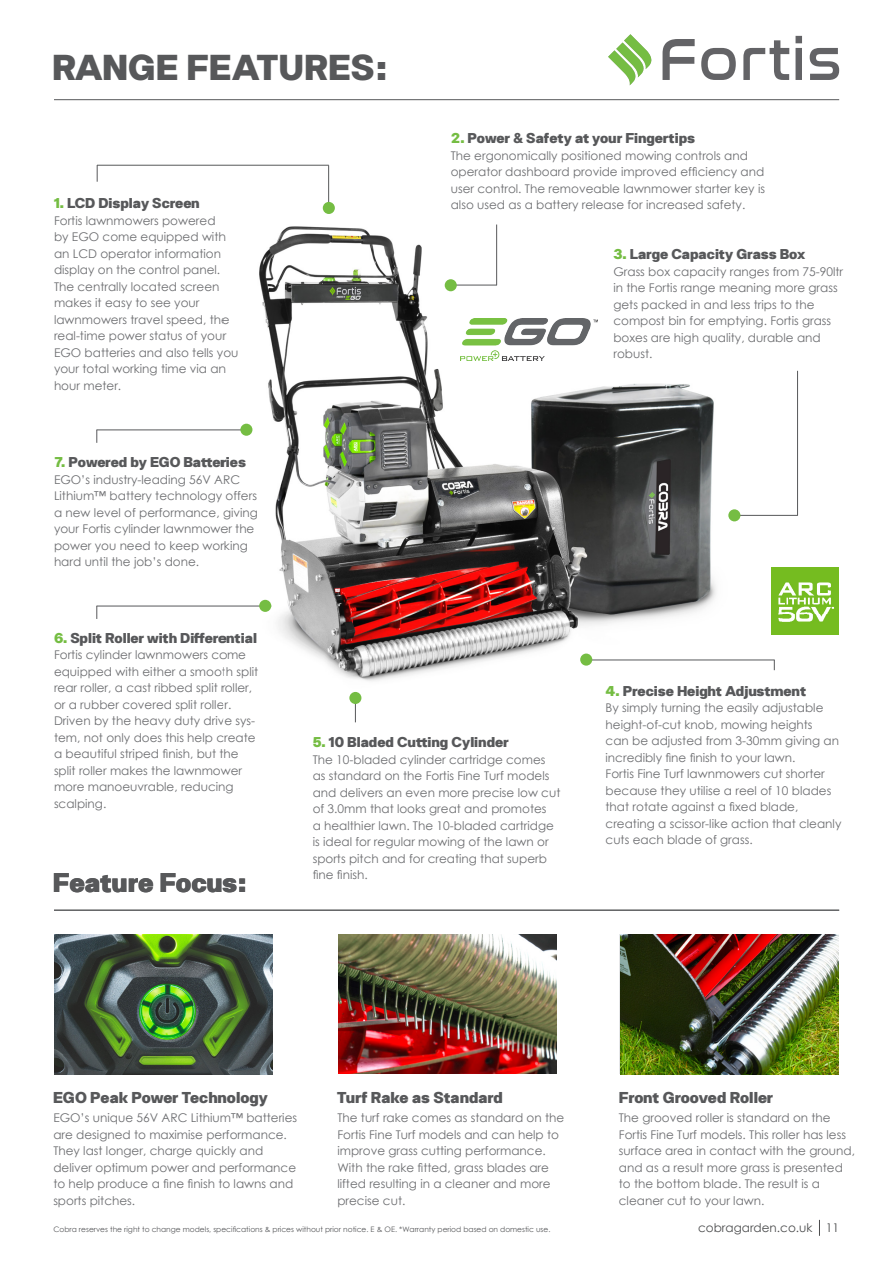
<style>
.page{position:relative;width:893px;height:1263px;background:#fff}
.page>*{position:absolute;margin:0;border:0;box-sizing:border-box;transform-origin:0 0}
.t1{font:900 36px "Halenoir";color:#57585a}
.t2{font:900 27px "Halenoir";letter-spacing:-.01em;color:#57585a}
.t3{font:900 15.75px "Halenoir";color:#57585a}
.t4{font:900 14.25px "Halenoir";color:#57585a}
.t5{font:12px/16.5px "Century Gothic";color:#6c6d70}
.t6{font:12px "Century Gothic";color:#4b4c4d}
.t7{font:7.5px "Century Gothic";color:#57585a}
.s1{color:#75bd43}
</style>
<div class="page">
<hr style="left:54px;top:99px;width:785px;height:1px;background:#57585a">
<svg style="left:662px;top:39px;width:33px;height:41px"></svg>
<svg style="left:701px;top:48px;width:35px;height:32px"></svg>
<svg style="left:743px;top:40px;width:46px;height:40px"></svg>
<svg style="left:795px;top:36px;width:7px;height:44px"></svg>
<svg style="left:810px;top:48px;width:29px;height:32px"></svg>
<svg style="left:819px;top:1220px;width:1px;height:16px"></svg>
<svg style="left:608px;top:34px;width:44px;height:51px"></svg>
<hr style="left:54px;top:910px;width:785px;height:1px;background:#57585a">
<hr style="left:97px;top:606px;width:174px;height:1px;background:#57585a">
<svg style="left:97px;top:606px;width:1px;height:13px"></svg>
<hr style="left:589px;top:660px;width:185px;height:1px;background:#57585a">
<hr style="left:733px;top:515px;width:65px;height:1px;background:#57585a">
<hr style="left:797px;top:371px;width:1px;height:145px;background:#57585a">
<hr style="left:97px;top:430px;width:154px;height:1px;background:#57585a">
<svg style="left:97px;top:430px;width:1px;height:13px"></svg>
<hr style="left:97px;top:165px;width:232px;height:1px;background:#57585a">
<hr style="left:328px;top:165px;width:1px;height:45px;background:#57585a">
<svg style="left:97px;top:165px;width:1px;height:17px"></svg>
<img style="left:771px;top:568px;width:67px;height:66px">
<img style="left:339px;top:934px;width:218px;height:140px">
<img style="left:54px;top:934px;width:218px;height:140px">
<img style="left:620px;top:934px;width:218px;height:140px">
<img style="left:225px;top:192px;width:521px;height:527px">
<p class="t1" style="left:52px;top:44px;width:338px">RANGE FEATURES:</p>
<p class="t4" style="left:54px;top:194px;width:147px"><span class="s1">1.</span> LCD Display Screen</p>
<p class="t5" style="left:54px;top:212px;width:186px">Fortis lawnmowers powered<br>by EGO come equipped with an LCD operator information display on the control panel.<br>The centrally located screen makes it easy to see your lawnmowers travel speed, the real-time power status of your<br>EGO batteries and also tells you your total working time via an hour meter.</p>
<p class="t4" style="left:54px;top:453px;width:194px"><span class="s1">7.</span> Powered by EGO Batteries</p>
<p class="t5" style="left:54px;top:471px;width:205px">EGO’s industry-leading 56V ARC<br>Lithium™ battery technology offers a new level of performance, giving your Fortis cylinder lawnmower the power you need to keep working hard until the job’s done.</p>
<p class="t4" style="left:451px;top:129px;width:246px"><span class="s1">2.</span> Power &amp; Safety at your Fingertips</p>
<p class="t5" style="left:451px;top:147px;width:316px">The ergonomically positioned mowing controls and operator dashboard provide improved efficiency and user control. The removeable lawnmower starter key is also used as a battery release for increased safety.</p>
<p class="t4" style="left:613px;top:245px;width:193px"><span class="s1">3.</span> Large Capacity Grass Box</p>
<p class="t5" style="left:613px;top:263px;width:231px">Grass box capacity ranges from 75-90ltr</p>
<p class="t5" style="left:613px;top:279px;width:226px">in the Fortis range meaning more grass gets packed in and less trips to the compost bin for emptying. Fortis grass boxes are high quality, durable and robust.</p>
<p class="t4" style="left:54px;top:629px;width:205px"><span class="s1">6.</span> Split Roller with Differential</p>
<p class="t5" style="left:54px;top:647px;width:206px">Fortis cylinder lawnmowers come equipped with either a smooth split rear roller, a cast ribbed split roller,</p>
<p class="t5" style="left:54px;top:696px;width:203px">or a rubber covered split roller.<br>Driven by the heavy duty drive sys&shy;tem, not only does this help create a beautiful striped finish, but the split roller makes the lawnmower more manoeuvrable, reducing scalping.</p>
<p class="t2" style="left:53px;top:865px;width:196px">Feature Focus:</p>
<p class="t4" style="left:313px;top:733px;width:198px"><span class="s1">5.</span> 10 Bladed Cutting Cylinder</p>
<p class="t5" style="left:313px;top:751px;width:249px">The 10-bladed cylinder cartridge comes as standard on the Fortis Fine Turf models and delivers an even more precise low cut of 3.0mm that looks great and promotes<br>a healthier lawn. The 10-bladed cartridge is ideal for regular mowing of the lawn or sports pitch and for creating that superb fine finish.</p>
<p class="t4" style="left:606px;top:682px;width:202px"><span class="s1">4.</span> Precise Height Adjustment</p>
<p class="t5" style="left:606px;top:700px;width:235px">By simply turning the easily adjustable height-of-cut knob, mowing heights<br>can be adjusted from 3-30mm giving an incredibly fine finish to your lawn.</p>
<p class="t5" style="left:606px;top:766px;width:237px">Fortis Fine Turf lawnmowers cut shorter because they utilise a reel of 10 blades that rotate against a fixed blade, creating a scissor-like action that cleanly cuts each blade of grass.</p>
<p class="t3" style="left:53px;top:1087px;width:216px">EGO Peak Power Technology</p>
<p class="t5" style="left:53px;top:1109px;width:245px">EGO’s unique 56V ARC Lithium™ batteries</p>
<p class="t5" style="left:53px;top:1126px;width:244px">are designed to maximise performance.<br>They last longer, charge quickly and deliver optimum power and performance to help produce a fine finish to lawns and sports pitches.</p>
<p class="t3" style="left:337px;top:1087px;width:167px">Turf Rake as Standard</p>
<p class="t5" style="left:337px;top:1109px;width:228px">The turf rake comes as standard on the Fortis Fine Turf models and can help to improve grass cutting performance.<br>With the rake fitted, grass blades are lifted resulting in a cleaner and more precise cut.</p>
<p class="t3" style="left:619px;top:1087px;width:156px">Front Grooved Roller</p>
<p class="t5" style="left:619px;top:1109px;width:238px">The grooved roller is standard on the Fortis Fine Turf models. This roller has less surface area in contact with the ground, and as a result more grass is presented to the bottom blade. The result is a cleaner cut to your lawn.</p>
<p class="t7" style="left:53px;top:1224px;width:499px">Cobra reserves the right to change models, specifications &amp; prices without prior notice. E &amp; OE. *Warranty period based on domestic use.</p>
<p class="t6" style="left:698px;top:1219px;width:143px">cobragarden.co.uk 11</p>
</div>
